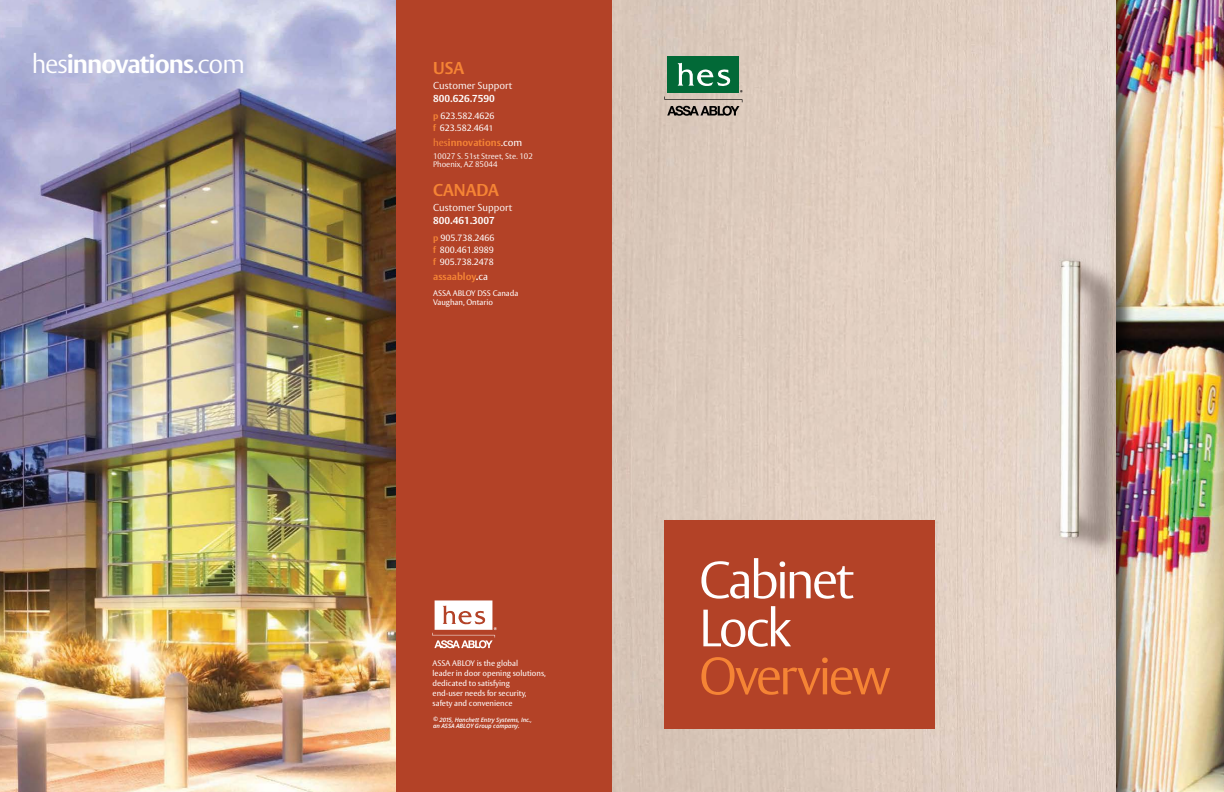
<style>
.page{position:relative;width:1224px;height:792px;background:#fff}
.page>*{position:absolute;margin:0;border:0;box-sizing:border-box;transform-origin:0 0}
.t1{font:300 51.9px/48px "ASSA Vesta";letter-spacing:-.06em;color:#fff}
.t2{font:300 51.9px "ASSA Vesta";letter-spacing:-.05em;color:#f58435}
.t3{font:700 26px "ASSA Vesta";letter-spacing:-.04em;color:#fff}
.t4{font:700 17px "ASSA Vesta";color:#f58435}
.t5{font:300 10px "ASSA Vesta";color:#fff}
.t6{font:700 10px "ASSA Vesta";color:#f58435}
.t7{font:700 10px "ASSA Vesta";color:#fff}
.t8{font:9px/12px "ASSA Vesta";color:#fff}
.t9{font:8px/10px "ASSA Vesta";color:#fff}
.t10{font:300 8px/8px "ASSA Vesta";color:#fff}
.t11{font:italic 600 6px/6px "Open Sans";letter-spacing:-.01em;color:#fff}
.s1{font-weight:300}
.s2{font-weight:700;color:#f58435}
.s3{font-size:8px}
.s4{font-weight:400}
.s5{font-weight:400;color:#fff}
.s6{color:#fff}
</style>
<div class="page">
<img style="left:1136px;top:0;width:88px;height:792px">
<img style="left:0;top:0;width:396px;height:792px">
<div style="left:396px;top:0;width:216px;height:792px;background:#b34227"></div>
<div style="left:612px;top:0;width:524px;height:792px;background:#000;opacity:.6"></div>
<img style="left:612px;top:0;width:504px;height:792px">
<div style="left:668px;top:57px;width:71px;height:36px;background:#026937"></div>
<svg style="left:664px;top:63px;width:79px;height:53px"></svg>
<div style="left:664px;top:521px;width:270px;height:208px;background:#b34227"></div>
<svg style="left:432px;top:600px;width:65px;height:48px"></svg>
<h2 class="t3" style="left:32px;top:48px;width:215px"><span class="s1">hes</span>innovations<span class="s1">.com</span></h2>
<h3 class="t4" style="left:433px;top:57px;width:33px">USA</h3>
<p class="t5" style="left:433px;top:80px;width:81px">Customer Support</p>
<p class="t7" style="left:433px;top:92px;width:63px">800.626.7590</p>
<p class="t8" style="left:433px;top:110px;width:63px"><span class="s2">p</span> 623.582.4626 <span class="s2">f</span> 623.582.464<span class="s3">1</span></p>
<p class="t6" style="left:433px;top:136px;width:91px"><span class="s4">hes</span>innovations<span class="s5">.com</span></p>
<p class="t10" style="left:433px;top:152px;width:101px">10027 S. 51st Street, Ste. 102<br>Phoenix, AZ 85044</p>
<h3 class="t4" style="left:433px;top:179px;width:67px">CANADA</h3>
<p class="t5" style="left:433px;top:202px;width:81px">Customer Support</p>
<p class="t7" style="left:433px;top:214px;width:63px">800.461.3007</p>
<p class="t8" style="left:433px;top:232px;width:63px;text-align:justify"><span class="s2">p</span> 905.738.2466 <span class="s2">f</span> 800.461.8989 <span class="s2">f</span> 905.738.2478</p>
<p class="t6" style="left:433px;top:270px;width:56px">assaabloy<span class="s6">.</span><span class="s5">ca</span></p>
<p class="t9" style="left:433px;top:289px;width:87px;line-height:9px">ASSA ABLOY DSS Canada<br>Vaughan, Ontario</p>
<p class="t9" style="left:433px;top:658px;width:115px">ASSA ABLOY is the global<br>leader in door opening solutions, dedicated to satisfying<br>end-user needs for security, safety and convenience</p>
<p class="t11" style="left:433px;top:717px;width:100px">© 2015, Hanchett Entry Systems, Inc., an ASSA ABLOY Group company.</p>
<h1 class="t1" style="left:699px;top:558px;width:157px">Cabinet<br>Lock</h1>
<h1 class="t2" style="left:699px;top:645px;width:193px">Overview</h1>
</div>
